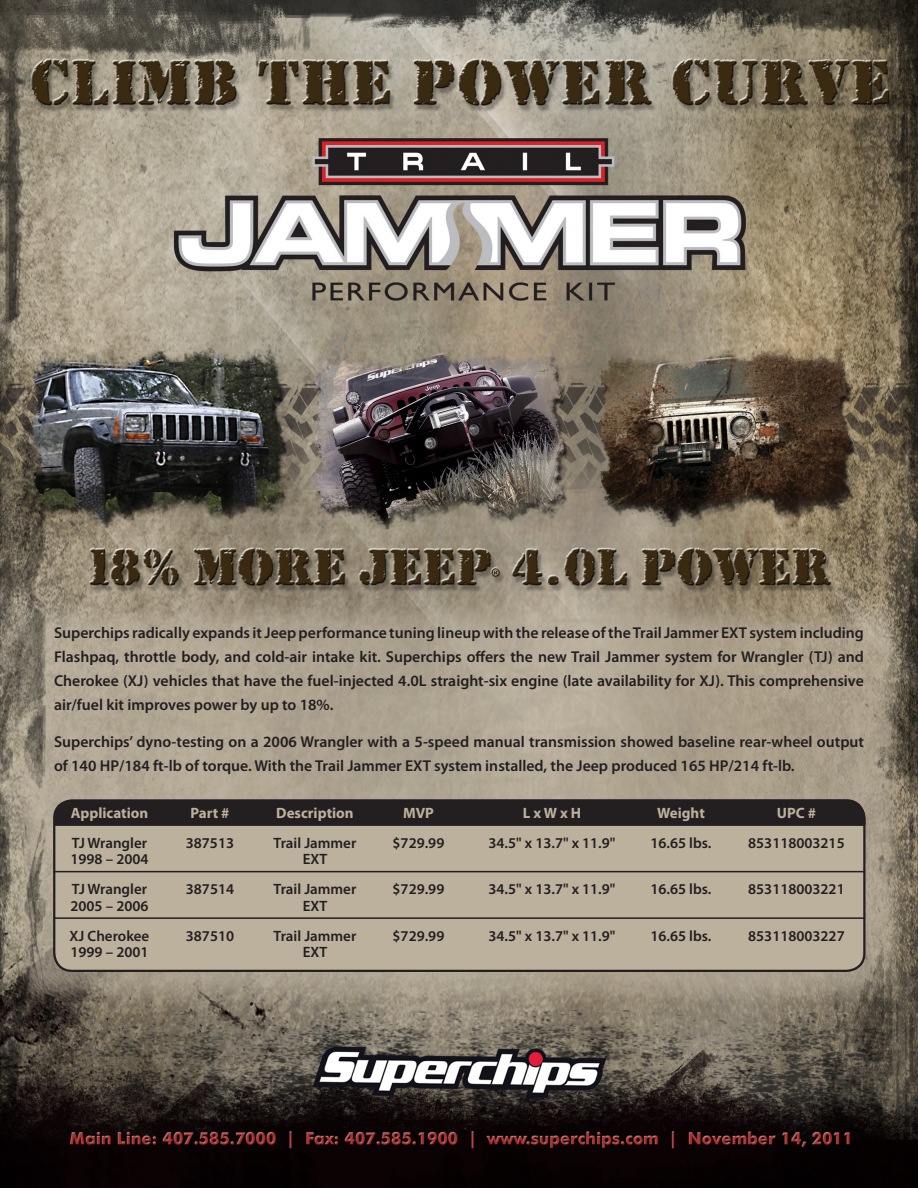
<style>
.page{position:relative;width:918px;height:1188px;background:#fff}
.page>*{position:absolute;margin:0;border:0;box-sizing:border-box;transform-origin:0 0}
.t1{font:600 15.75px/24px "Myriad Pro";color:#231f20;text-align:justify}
.t2{font:600 15px "Myriad Pro";color:#231f20}
.t3{font:700 15px "Myriad Pro";color:#bcb19d}
</style>
<div class="page">
<img style="left:0;top:0;width:918px;height:1188px">
<div style="left:54px;top:800px;width:810px;height:171px;background:#bcb19d;border-radius:18px"></div>
<div style="left:53px;top:799px;width:813px;height:173px;border:2px solid #231f20;border-radius:18px"></div>
<div style="left:54px;top:800px;width:812px;height:25px;background:#231f20"></div>
<hr style="left:54px;top:824px;width:810px;height:2px;background:#231f20">
<hr style="left:54px;top:871px;width:810px;height:1px;background:#231f20">
<hr style="left:54px;top:917px;width:810px;height:2px;background:#231f20">
<p class="t1" style="left:54px;top:620px;width:812px">Superchips radically expands it Jeep performance tuning lineup with the release of the Trail Jammer EXT system including Flashpaq, throttle body, and cold-air intake kit. Superchips offers the new Trail Jammer system for Wrangler (TJ) and Cherokee (XJ) vehicles that have the fuel-injected 4.0L straight-six engine (late availability for XJ). This comprehensive air/fuel kit improves power by up to 18%.</p>
<p class="t1" style="left:54px;top:730px;width:812px">Superchips’ dyno-testing on a 2006 Wrangler with a 5-speed manual transmission showed baseline rear-wheel output of 140 HP/184 ft-lb of torque. With the Trail Jammer EXT system installed, the Jeep produced 165 HP/214 ft-lb.</p>
<p class="t3" style="left:71px;top:803px;width:79px">Application</p>
<p class="t3" style="left:190px;top:803px;width:41px">Part #</p>
<p class="t3" style="left:276px;top:803px;width:79px">Description</p>
<p class="t3" style="left:403px;top:803px;width:32px">MVP</p>
<p class="t3" style="left:523px;top:803px;width:60px">L x W x H</p>
<p class="t3" style="left:657px;top:803px;width:49px">Weight</p>
<p class="t3" style="left:777px;top:803px;width:41px">UPC #</p>
<p class="t2" style="left:72px;top:833px;width:77px">TJ Wrangler</p>
<p class="t2" style="left:186px;top:833px;width:50px">387513</p>
<p class="t2" style="left:274px;top:833px;width:84px">Trail Jammer</p>
<p class="t2" style="left:393px;top:833px;width:53px">$729.99</p>
<p class="t2" style="left:489px;top:833px;width:128px">34.5" x 13.7" x 11.9"</p>
<p class="t2" style="left:650px;top:833px;width:63px">16.65 lbs.</p>
<p class="t2" style="left:748px;top:833px;width:98px">853118003215</p>
<p class="t2" style="left:70px;top:850px;width:80px">1998 – 2004</p>
<p class="t2" style="left:303px;top:850px;width:26px">EXT</p>
<p class="t2" style="left:72px;top:880px;width:77px">TJ Wrangler</p>
<p class="t2" style="left:186px;top:880px;width:50px">387514</p>
<p class="t2" style="left:274px;top:880px;width:84px">Trail Jammer</p>
<p class="t2" style="left:393px;top:880px;width:53px">$729.99</p>
<p class="t2" style="left:489px;top:880px;width:128px">34.5" x 13.7" x 11.9"</p>
<p class="t2" style="left:650px;top:880px;width:63px">16.65 lbs.</p>
<p class="t2" style="left:748px;top:880px;width:98px">853118003221</p>
<p class="t2" style="left:70px;top:896px;width:80px">2005 – 2006</p>
<p class="t2" style="left:303px;top:896px;width:26px">EXT</p>
<p class="t2" style="left:70px;top:926px;width:81px">XJ Cherokee</p>
<p class="t2" style="left:186px;top:926px;width:50px">387510</p>
<p class="t2" style="left:274px;top:926px;width:84px">Trail Jammer</p>
<p class="t2" style="left:393px;top:926px;width:53px">$729.99</p>
<p class="t2" style="left:489px;top:926px;width:128px">34.5" x 13.7" x 11.9"</p>
<p class="t2" style="left:650px;top:926px;width:63px">16.65 lbs.</p>
<p class="t2" style="left:748px;top:926px;width:98px">853118003227</p>
<p class="t2" style="left:70px;top:943px;width:80px">1999 – 2001</p>
<p class="t2" style="left:303px;top:943px;width:26px">EXT</p>
</div>
